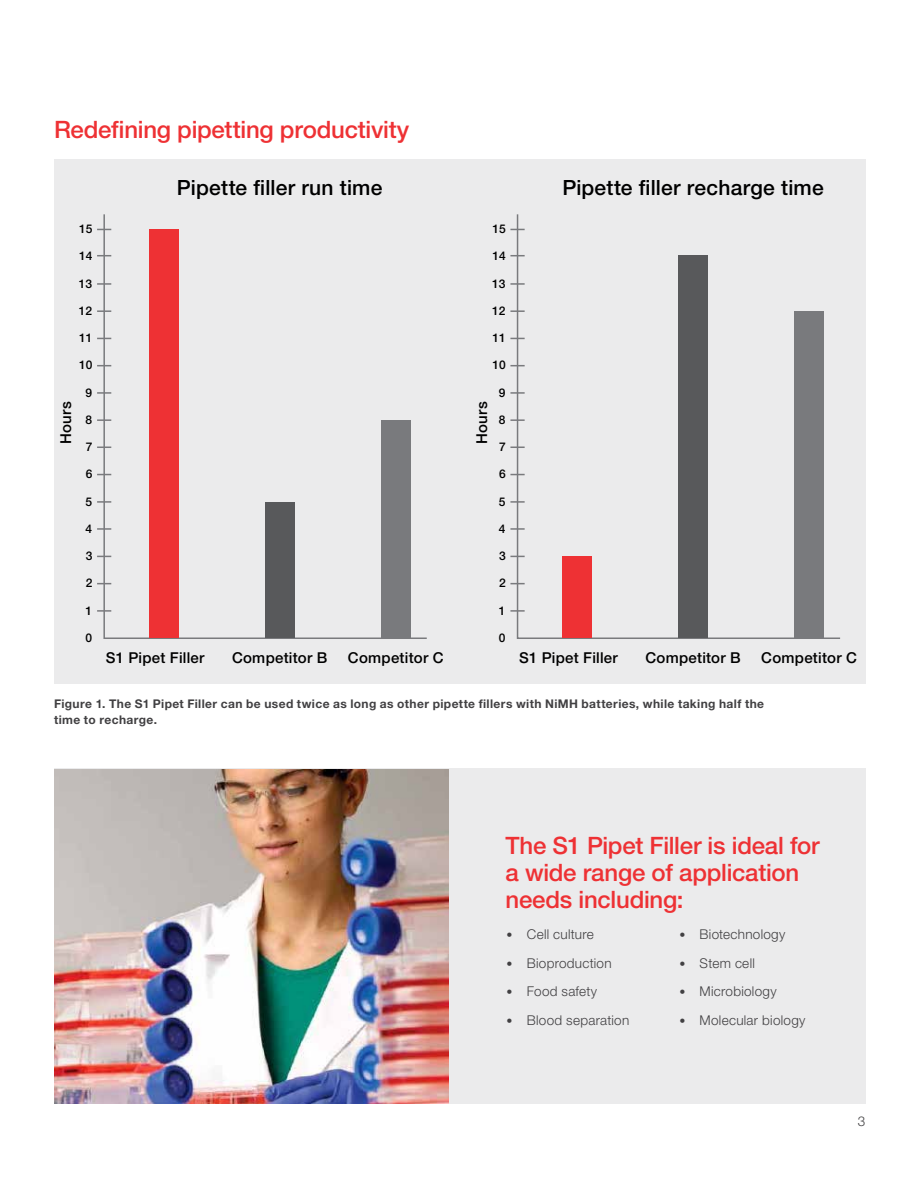
<style>
.page{position:relative;width:918px;height:1188px;background:#fff}
.page>*{position:absolute;margin:0;border:0;box-sizing:border-box;transform-origin:0 0}
.t1{font:500 24px/27px "Helvetica Neue LTW1 G";letter-spacing:-.01em;color:#ee3134}
.t2{font:500 21px "Helvetica Neue LTW1 G";letter-spacing:.01em;color:#000}
.t3{font:500 15px "Helvetica Neue LTW1 G";letter-spacing:.02em;color:#000}
.t4{font:300 13.5px "Helvetica Neue LTW1 G";letter-spacing:.02em;color:#414042}
.t5{font:700 12px/15.8px "Helvetica Neue LTW1 G";letter-spacing:.035em;color:#414042}
.t6{font:500 12px "Helvetica Neue LTW1 G";color:#000}
.s1{font-size:12px}
</style>
<div class="page">
<div style="left:54px;top:768px;width:811px;height:336px;background:#ebebec"></div>
<img style="left:54px;top:769px;width:394px;height:335px">
<div style="left:54px;top:159px;width:811px;height:525px;background:#ebebec"></div>
<svg style="left:103px;top:214px;width:324px;height:425px"></svg>
<svg style="left:97px;top:229px;width:14px;height:1px"></svg>
<svg style="left:97px;top:255px;width:14px;height:1px"></svg>
<svg style="left:97px;top:283px;width:14px;height:2px"></svg>
<svg style="left:97px;top:310px;width:14px;height:2px"></svg>
<svg style="left:97px;top:338px;width:14px;height:1px"></svg>
<svg style="left:97px;top:365px;width:14px;height:1px"></svg>
<svg style="left:97px;top:392px;width:14px;height:2px"></svg>
<svg style="left:97px;top:419px;width:14px;height:2px"></svg>
<svg style="left:97px;top:447px;width:14px;height:1px"></svg>
<svg style="left:97px;top:474px;width:14px;height:1px"></svg>
<svg style="left:97px;top:501px;width:14px;height:2px"></svg>
<svg style="left:97px;top:528px;width:14px;height:2px"></svg>
<svg style="left:97px;top:556px;width:14px;height:1px"></svg>
<svg style="left:97px;top:583px;width:14px;height:1px"></svg>
<svg style="left:97px;top:610px;width:14px;height:2px"></svg>
<div style="left:265px;top:502px;width:30px;height:136px;background:#58595b"></div>
<div style="left:149px;top:229px;width:30px;height:409px;background:#ee3134"></div>
<div style="left:381px;top:420px;width:30px;height:218px;background:#797a7d"></div>
<svg style="left:516px;top:214px;width:325px;height:425px"></svg>
<svg style="left:510px;top:229px;width:15px;height:1px"></svg>
<svg style="left:510px;top:255px;width:15px;height:1px"></svg>
<svg style="left:510px;top:283px;width:15px;height:2px"></svg>
<svg style="left:510px;top:310px;width:15px;height:2px"></svg>
<svg style="left:510px;top:338px;width:15px;height:1px"></svg>
<svg style="left:510px;top:365px;width:15px;height:1px"></svg>
<svg style="left:510px;top:392px;width:15px;height:2px"></svg>
<svg style="left:510px;top:419px;width:15px;height:2px"></svg>
<svg style="left:510px;top:447px;width:15px;height:1px"></svg>
<svg style="left:510px;top:474px;width:15px;height:1px"></svg>
<svg style="left:510px;top:501px;width:15px;height:2px"></svg>
<svg style="left:510px;top:528px;width:15px;height:2px"></svg>
<svg style="left:510px;top:556px;width:15px;height:1px"></svg>
<svg style="left:510px;top:583px;width:15px;height:1px"></svg>
<svg style="left:510px;top:610px;width:15px;height:2px"></svg>
<div style="left:678px;top:256px;width:30px;height:382px;background:#58595b"></div>
<div style="left:562px;top:556px;width:30px;height:82px;background:#ee3134"></div>
<div style="left:794px;top:311px;width:30px;height:327px;background:#797a7d"></div>
<h1 class="t1" style="left:54px;top:116px;width:357px">Redefining pipetting productivity</h1>
<h2 class="t2" style="left:177px;top:175px;width:207px">Pipette filler run time</h2>
<h2 class="t2" style="left:562px;top:175px;width:263px">Pipette filler recharge time</h2>
<p class="t6" style="left:79px;top:222px;width:15px">15</p>
<p class="t6" style="left:79px;top:249px;width:15px">14</p>
<p class="t6" style="left:79px;top:276px;width:15px">13</p>
<p class="t6" style="left:79px;top:303px;width:15px">12</p>
<p class="t6" style="left:79px;top:331px;width:15px">11</p>
<p class="t6" style="left:79px;top:358px;width:15px">10</p>
<p class="t6" style="left:85px;top:385px;width:8px">9</p>
<p class="t6" style="left:85px;top:412px;width:8px">8</p>
<p class="t6" style="left:86px;top:440px;width:8px">7</p>
<p class="t6" style="left:86px;top:467px;width:8px">6</p>
<p class="t6" style="left:85px;top:494px;width:8px">5</p>
<p class="t6" style="left:85px;top:521px;width:8px">4</p>
<p class="t6" style="left:86px;top:549px;width:8px">3</p>
<p class="t6" style="left:86px;top:576px;width:8px">2</p>
<p class="t6" style="left:85px;top:603px;width:8px">1</p>
<p class="t6" style="left:492px;top:222px;width:15px">15</p>
<p class="t6" style="left:492px;top:249px;width:15px">14</p>
<p class="t6" style="left:492px;top:276px;width:15px">13</p>
<p class="t6" style="left:492px;top:303px;width:15px">12</p>
<p class="t6" style="left:492px;top:331px;width:15px">11</p>
<p class="t6" style="left:492px;top:358px;width:15px">10</p>
<p class="t6" style="left:499px;top:385px;width:8px">9</p>
<p class="t6" style="left:499px;top:412px;width:8px">8</p>
<p class="t6" style="left:499px;top:440px;width:8px">7</p>
<p class="t6" style="left:499px;top:467px;width:8px">6</p>
<p class="t6" style="left:499px;top:494px;width:8px">5</p>
<p class="t6" style="left:499px;top:521px;width:8px">4</p>
<p class="t6" style="left:499px;top:549px;width:8px">3</p>
<p class="t6" style="left:499px;top:576px;width:8px">2</p>
<p class="t6" style="left:499px;top:603px;width:8px">1</p>
<p class="t3" style="left:57px;top:444px;width:44px;rotate:-90deg">Hours</p>
<p class="t3" style="left:473px;top:444px;width:44px;rotate:-90deg">Hours</p>
<p class="t6" style="left:85px;top:630px;width:8px">0</p>
<p class="t3" style="left:106px;top:649px;width:100px">S1 Pipet Filler</p>
<p class="t3" style="left:232px;top:649px;width:97px">Competitor B</p>
<p class="t3" style="left:348px;top:649px;width:97px">Competitor C</p>
<p class="t6" style="left:499px;top:630px;width:8px">0</p>
<p class="t3" style="left:519px;top:649px;width:100px">S1 Pipet Filler</p>
<p class="t3" style="left:645px;top:649px;width:97px">Competitor B</p>
<p class="t3" style="left:761px;top:649px;width:97px">Competitor C</p>
<p class="t5" style="left:54px;top:696px;width:712px">Figure 1. The S1 Pipet Filler can be used twice as long as other pipette fillers with NiMH batteries, while taking half the time to recharge.</p>
<h1 class="t1" style="left:506px;top:832px;width:316px">The S1 Pipet Filler is ideal for a wide range of application needs including:</h1>
<p class="t4" style="left:507px;top:926px;width:89px"><span class="s1">•</span> Cell culture</p>
<p class="t4" style="left:507px;top:955px;width:107px"><span class="s1">•</span> Bioproduction</p>
<p class="t4" style="left:507px;top:983px;width:92px"><span class="s1">•</span> Food safety</p>
<p class="t4" style="left:507px;top:1012px;width:124px"><span class="s1">•</span> Blood separation</p>
<p class="t4" style="left:679px;top:926px;width:108px"><span class="s1">•</span> Biotechnology</p>
<p class="t4" style="left:679px;top:955px;width:77px"><span class="s1">•</span> Stem cell</p>
<p class="t4" style="left:679px;top:983px;width:99px"><span class="s1">•</span> Microbiology</p>
<p class="t4" style="left:679px;top:1012px;width:128px"><span class="s1">•</span> Molecular biology</p>
<p class="t4" style="left:858px;top:1113px;width:9px">3</p>
</div>
